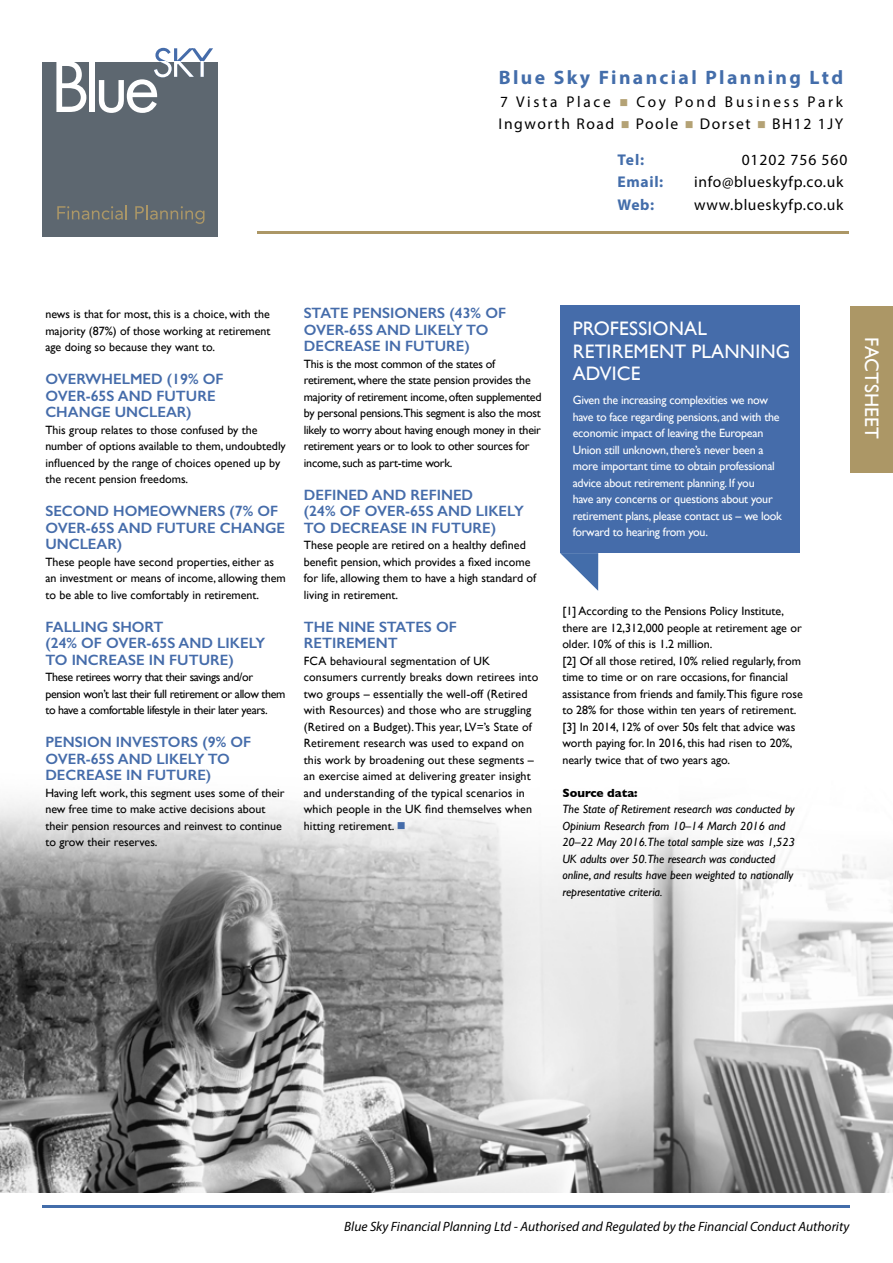
<style>
.page{position:relative;width:893px;height:1263px;background:#fff}
.page>*{position:absolute;margin:0;border:0;box-sizing:border-box;transform-origin:0 0}
.t1{font:19.5px/22.5px "Gill Sans";letter-spacing:.01em;color:#fff}
.t2{font:700 19.5px "Myriad Pro";letter-spacing:.12em;color:#436daa}
.t3{font:15.6px/22.6px "Myriad Pro";letter-spacing:.125em;color:#000}
.t4{font:15.6px "Myriad Pro";letter-spacing:.04em;color:#000}
.t5{font:700 15.6px "Myriad Pro";letter-spacing:.04em;color:#436daa}
.t6{font:15.6px "Myriad Pro";letter-spacing:.06em;color:#000}
.t7{font:600 15px/16.5px "Gill Sans";color:#456caa}
.t8{font:italic 13.5px "Myriad Pro";color:#000}
.t9{font:12px/16.5px "Gill Sans";color:#000}
.t10{font:12px/16.5px "Gill Sans";letter-spacing:-.02em;color:#fff}
.t11{font:12px/16.5px "Gill Sans";letter-spacing:-.02em;color:#000}
.t12{font:italic 12px/16.5px "Gill Sans";color:#000}
.t13{font:12px/16.5px "Gill Sans";letter-spacing:-.03em;color:#000}
.t14{font:700 12px "Gill Sans";color:#000}
.s1{color:#b4a275}
.s2{color:#456caa}
</style>
<div class="page">
<img style="left:0;top:800px;width:893px;height:392px">
<svg style="left:560px;top:553px;width:38px;height:38px"></svg>
<div style="left:560px;top:306px;width:240px;height:247px;background:#456caa"></div>
<div style="left:850px;top:307px;width:43px;height:166px;background:#ac9766"></div>
<div style="left:43px;top:62px;width:175px;height:174px;background:#5d6770"></div>
<svg style="left:56px;top:62px;width:30px;height:50px"></svg>
<div style="left:89px;top:56px;width:6px;height:56px;background:#fff"></div>
<svg style="left:99px;top:48px;width:114px;height:65px"></svg>
<svg style="left:57px;top:205px;width:70px;height:15px"></svg>
<svg style="left:135px;top:205px;width:69px;height:19px"></svg>
<hr style="left:43px;top:1205px;width:807px;height:3px;background:#436daa">
<hr style="left:257px;top:232px;width:591px;height:2px;background:#ac9766">
<h1 class="t2" style="left:499px;top:65px;width:346px">Blue Sky Financial Planning Ltd</h1>
<h2 class="t3" style="left:499px;top:90px;width:346px">7 Vista Place <span class="s1">■</span> Coy Pond Business Park<br>Ingworth Road <span class="s1">■</span> Poole <span class="s1">■</span> Dorset <span class="s1">■</span> BH12 1JY</h2>
<h2 class="t5" style="left:618px;top:149px;width:28px">Tel:</h2>
<h2 class="t6" style="left:742px;top:150px;width:107px">01202 756 560</h2>
<h2 class="t5" style="left:618px;top:172px;width:47px">Email:</h2>
<h2 class="t4" style="left:694px;top:173px;width:151px">info@blueskyfp.co.uk</h2>
<h2 class="t5" style="left:618px;top:195px;width:38px">Web:</h2>
<h2 class="t4" style="left:694px;top:195px;width:151px">www.blueskyfp.co.uk</h2>
<p class="t9" style="left:45px;top:306px;width:227px;text-align:justify">news is that for most, this is a choice, with the majority (87%) of those working at retirement age doing so because they want to.</p>
<p class="t7" style="left:45px;top:371px;width:180px">OVERWHELMED (19% OF<br>OVER-65S AND FUTURE<br>CHANGE UNCLEAR)</p>
<p class="t9" style="left:45px;top:421px;width:242px">This group relates to those confused by the number of options available to them, undoubtedly influenced by the range of choices opened up by the recent pension freedoms.</p>
<p class="t7" style="left:45px;top:503px;width:241px">SECOND HOMEOWNERS (7% OF<br>OVER-65S AND FUTURE CHANGE<br>UNCLEAR)</p>
<p class="t9" style="left:45px;top:553px;width:242px">These people have second properties, either as an investment or means of income, allowing them to be able to live comfortably in retirement.</p>
<p class="t7" style="left:45px;top:618px;width:222px">FALLING SHORT<br>(24% OF OVER-65S AND LIKELY<br>TO INCREASE IN FUTURE)</p>
<p class="t13" style="left:45px;top:669px;width:242px">These retirees worry that their savings and/or pension won’t last their full retirement or allow them to have a comfortable lifestyle in their later years.</p>
<p class="t7" style="left:45px;top:734px;width:207px">PENSION INVESTORS (9% OF<br>OVER-65S AND LIKELY TO<br>DECREASE IN FUTURE)</p>
<p class="t9" style="left:45px;top:784px;width:241px">Having left work, this segment uses some of their new free time to make active decisions about their pension resources and reinvest to continue to grow their reserves.</p>
<p class="t7" style="left:304px;top:305px;width:204px">STATE PENSIONERS (43% OF<br>OVER-65S AND LIKELY TO<br>DECREASE IN FUTURE)</p>
<p class="t11" style="left:304px;top:355px;width:239px">This is the most common of the states of retirement, where the state pension provides the majority of retirement income, often supplemented by personal pensions.This segment is also the most likely to worry about having enough money in their retirement years or to look to other sources for income, such as part-time work.</p>
<p class="t7" style="left:304px;top:486px;width:222px">DEFINED AND REFINED<br>(24% OF OVER-65S AND LIKELY<br>TO DECREASE IN FUTURE)</p>
<p class="t9" style="left:304px;top:537px;width:234px">These people are retired on a healthy defined benefit pension, which provides a fixed income for life, allowing them to have a high standard of living in retirement.</p>
<p class="t7" style="left:304px;top:618px;width:155px">THE NINE STATES OF<br>RETIREMENT</p>
<p class="t9" style="left:304px;top:652px;width:236px">FCA behavioural segmentation of UK consumers currently breaks down retirees into two groups – essentially the well-off (Retired with Resources) and those who are struggling (Retired on a Budget). This year, LV=’s State of Retirement research was used to expand on this work by broadening out these segments – an exercise aimed at delivering greater insight and understanding of the typical scenarios in which people in the UK find themselves when hitting retirement. <span class="s2">■</span></p>
<h1 class="t1" style="left:573px;top:317px;width:219px">PROFESSIONAL<br>RETIREMENT PLANNING<br>ADVICE</h1>
<p class="t10" style="left:573px;top:392px;width:211px">Given the increasing complexities we now have to face regarding pensions, and with the economic impact of leaving the European Union still unknown, there’s never been a more important time to obtain professional advice about retirement planning. If you<br>have any concerns or questions about your retirement plans, please contact us – we look forward to hearing from you.</p>
<p class="t9" style="left:562px;top:603px;width:242px">[1] According to the Pensions Policy Institute, there are 12,312,000 people at retirement age or older. 10% of this is 1.2 million.<br>[2] Of all those retired, 10% relied regularly, from time to time or on rare occasions, for financial assistance from friends and family.This figure rose to 28% for those within ten years of retirement. [3] In 2014, 12% of over 50s felt that advice was worth paying for. In 2016, this had risen to 20%, nearly twice that of two years ago.</p>
<p class="t14" style="left:562px;top:785px;width:77px">Source data:</p>
<p class="t12" style="left:562px;top:801px;width:234px">The State of Retirement research was conducted by Opinium Research from 10–14 March 2016 and 20–22 May 2016.The total sample size was 1,523<br>UK adults over 50.The research was conducted online, and results have been weighted to nationally representative criteria.</p>
<h1 class="t1" style="left:883px;top:337px;width:104px;rotate:90deg">FACTSHEET</h1>
<p class="t8" style="left:344px;top:1218px;width:507px">Blue Sky Financial Planning Ltd - Authorised and Regulated by the Financial Conduct Authority</p>
</div>
